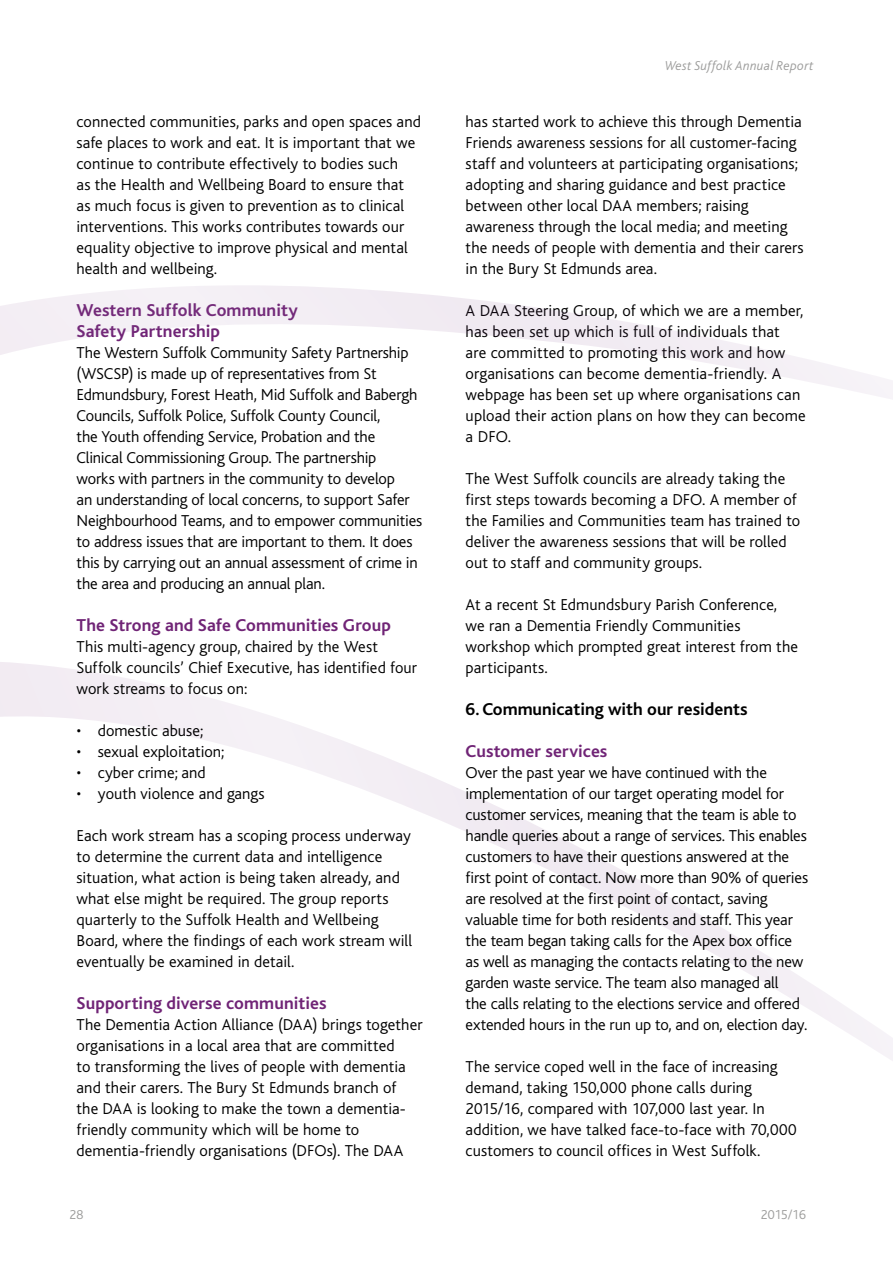
<style>
.page{position:relative;width:893px;height:1263px;background:#fff}
.page>*{position:absolute;margin:0;border:0;box-sizing:border-box;transform-origin:0 0}
.t1{font:700 18px/21px "Bliss";letter-spacing:.005em;color:#702476}
.t2{font:700 18px "Bliss";color:#000}
.t3{font:300 16.5px/21px "Bliss";color:#000}
.t4{font:italic 300 13.5px "Bliss";letter-spacing:.015em;color:#9d9d9c}
.t5{font:300 13.5px "Bliss";letter-spacing:-.01em;color:#9d9d9c}
</style>
<div class="page">
<svg style="left:39px;top:665px;width:854px;height:395px"></svg>
<svg style="left:0;top:285px;width:893px;height:114px"></svg>
<p class="t3" style="left:77px;top:111px;width:346px">connected communities, parks and open spaces and safe places to work and eat. It is important that we continue to contribute effectively to bodies such<br>as the Health and Wellbeing Board to ensure that as much focus is given to prevention as to clinical interventions. This works contributes towards our equality objective to improve physical and mental health and wellbeing.</p>
<p class="t1" style="left:77px;top:300px;width:223px">Western Suffolk Community<br>Safety Partnership</p>
<p class="t3" style="left:77px;top:342px;width:347px">The Western Suffolk Community Safety Partnership (WSCSP) is made up of representatives from St Edmundsbury, Forest Heath, Mid Suffolk and Babergh Councils, Suffolk Police, Suffolk County Council,<br>the Youth offending Service, Probation and the Clinical Commissioning Group. The partnership<br>works with partners in the community to develop<br>an understanding of local concerns, to support Safer Neighbourhood Teams, and to empower communities to address issues that are important to them. It does this by carrying out an annual assessment of crime in the area and producing an annual plan.</p>
<p class="t1" style="left:77px;top:615px;width:316px">The Strong and Safe Communities Group</p>
<p class="t3" style="left:77px;top:636px;width:342px">This multi-agency group, chaired by the West<br>Suffolk councils’ Chief Executive, has identified four work streams to focus on:</p>
<p class="t3" style="left:77px;top:720px;width:128px">• domestic abuse;</p>
<p class="t3" style="left:77px;top:741px;width:150px">• sexual exploitation;</p>
<p class="t3" style="left:77px;top:762px;width:131px">• cyber crime; and</p>
<p class="t3" style="left:77px;top:783px;width:190px">• youth violence and gangs</p>
<p class="t3" style="left:77px;top:825px;width:337px">Each work stream has a scoping process underway to determine the current data and intelligence situation, what action is being taken already, and what else might be required. The group reports quarterly to the Suffolk Health and Wellbeing Board, where the findings of each work stream will eventually be examined in detail.</p>
<p class="t1" style="left:77px;top:993px;width:251px">Supporting diverse communities</p>
<p class="t3" style="left:77px;top:1014px;width:347px">The Dementia Action Alliance (DAA) brings together organisations in a local area that are committed<br>to transforming the lives of people with dementia and their carers. The Bury St Edmunds branch of<br>the DAA is looking to make the town a dementia&shy;friendly community which will be home to dementia-friendly organisations (DFOs). The DAA</p>
<p class="t4" style="left:665px;top:58px;width:150px">West Suffolk Annual Report</p>
<p class="t3" style="left:466px;top:111px;width:340px">has started work to achieve this through Dementia Friends awareness sessions for all customer-facing staff and volunteers at participating organisations; adopting and sharing guidance and best practice between other local DAA members; raising awareness through the local media; and meeting the needs of people with dementia and their carers in the Bury St Edmunds area.</p>
<p class="t3" style="left:466px;top:300px;width:342px">A DAA Steering Group, of which we are a member, has been set up which is full of individuals that<br>are committed to promoting this work and how organisations can become dementia-friendly. A webpage has been set up where organisations can upload their action plans on how they can become a DFO.</p>
<p class="t3" style="left:466px;top:468px;width:336px">The West Suffolk councils are already taking the first steps towards becoming a DFO. A member of the Families and Communities team has trained to deliver the awareness sessions that will be rolled out to staff and community groups.</p>
<p class="t3" style="left:466px;top:594px;width:334px">At a recent St Edmundsbury Parish Conference, we ran a Dementia Friendly Communities workshop which prompted great interest from the participants.</p>
<p class="t2" style="left:466px;top:699px;width:283px">6. Communicating with our residents</p>
<p class="t1" style="left:466px;top:741px;width:143px">Customer services</p>
<p class="t3" style="left:466px;top:762px;width:344px">Over the past year we have continued with the implementation of our target operating model for customer services, meaning that the team is able to handle queries about a range of services. This enables customers to have their questions answered at the first point of contact. Now more than 90% of queries are resolved at the first point of contact, saving valuable time for both residents and staff. This year the team began taking calls for the Apex box office as well as managing the contacts relating to the new garden waste service. The team also managed all<br>the calls relating to the elections service and offered extended hours in the run up to, and on, election day.</p>
<p class="t3" style="left:466px;top:1056px;width:333px">The service coped well in the face of increasing demand, taking 150,000 phone calls during 2015/16, compared with 107,000 last year. In addition, we have talked face-to-face with 70,000 customers to council offices in West Suffolk.</p>
<p class="t5" style="left:69px;top:1207px;width:15px">28</p>
<p class="t5" style="left:761px;top:1207px;width:47px">2015/16</p>
</div>
